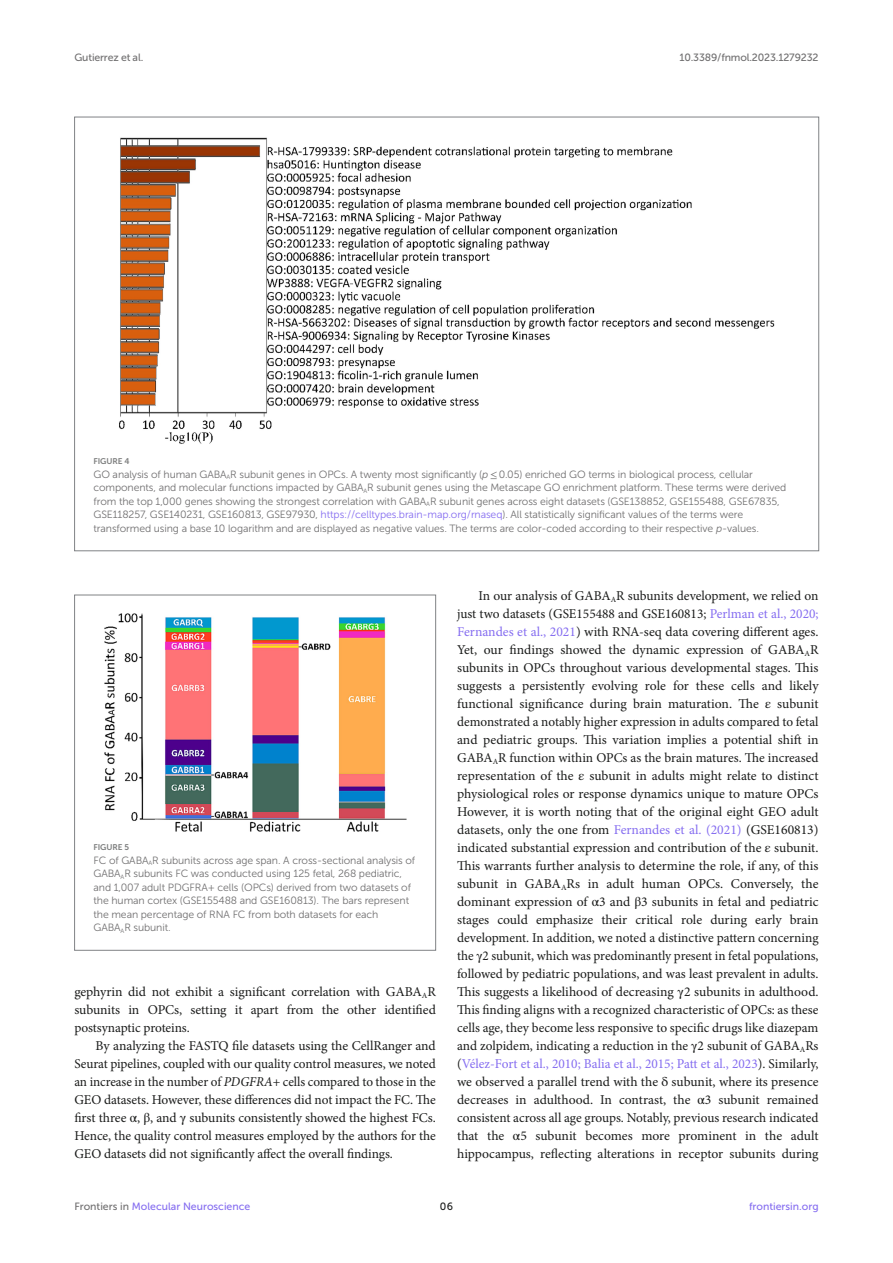
<style>
.page{position:relative;width:893px;height:1263px;background:#fff}
.page>*{position:absolute;margin:0;border:0;box-sizing:border-box;transform-origin:0 0}
.TEXT{font:13.5px/18px "Minion Pro";letter-spacing:-.005em;color:#1b1c1b;text-align:justify}
.FIG_LEG{font:10.5px/13.5px "Museo Sans 300";letter-spacing:-.01em;color:#706f70}
.t1{font:10.5px "Museo Sans 500";color:#856df0}
.t2{font:10.5px "Museo Sans 500";letter-spacing:-.015em;color:#706f70}
.t3{font:10.5px "Museo Sans 500";color:#1b1c1b}
.FIG_HD{font:8.25px "Museo Sans 700";letter-spacing:-.01em;color:#7e7f7f}
.s1{font-style:italic}
.s2{font-family:"STIX General"}
.s3{color:#856df0}
.s4{color:#706f70}
</style>
<div class="page">
<img style="left:104px;top:614px;width:302px;height:217px">
<div style="left:74px;top:595px;width:362px;height:355px;border:1px solid #808285"></div>
<img style="left:119px;top:137px;width:656px;height:307px">
<p class="t2" style="left:74px;top:51px;width:70px">Gutierrez et al.</p>
<p class="t2" style="left:679px;top:51px;width:141px">10.3389/fnmol.2023.1279232</p>
<p class="FIG_HD" style="left:94px;top:457px;width:37px">FIGURE 4</p>
<p class="FIG_LEG" style="left:94px;top:468px;width:694px">GO analysis of human GABA<sub>A</sub>R subunit genes in OPCs. A twenty most significantly (<span class="s1">p</span> <span class="s2">≤</span> 0.05) enriched GO terms in biological process, cellular components, and molecular functions impacted by GABA<sub>A</sub>R subunit genes using the Metascape GO enrichment platform. These terms were derived from the top 1,000 genes showing the strongest correlation with GABA<sub>A</sub>R subunit genes across eight datasets (GSE138852, GSE155488, GSE67835, GSE118257, GSE140231, GSE160813, GSE97930, <span class="s3">https://celltypes.brain-map.org/rnaseq</span>). All statistically significant values of the terms were transformed using a base 10 logarithm and are displayed as negative values. The terms are color-coded according to their respective <span class="s1">p</span>-values.</p>
<p class="FIG_HD" style="left:94px;top:843px;width:37px">FIGURE 5</p>
<p class="FIG_LEG" style="left:94px;top:853px;width:323px">FC of GABA<sub>A</sub>R subunits across age span. A cross-sectional analysis of GABA<sub>A</sub>R subunits FC was conducted using 125 fetal, 268 pediatric, and 1,007 adult PDGFRA+ cells (OPCs) derived from two datasets of the human cortex (GSE155488 and GSE160813). The bars represent the mean percentage of RNA FC from both datasets for each GABA<sub>A</sub>R subunit.</p>
<p class="TEXT" style="left:74px;top:983px;width:363px">gephyrin did not exhibit a significant correlation with GABA<sub>A</sub>R subunits in OPCs, setting it apart from the other identified postsynaptic proteins.</p>
<p class="TEXT" style="left:74px;top:1037px;width:363px;text-indent:21px">By analyzing the FASTQ file datasets using the CellRanger and Seurat pipelines, coupled with our quality control measures, we noted an increase in the number of <span class="s1">PDGFRA</span>+ cells compared to those in the GEO datasets. However, these differences did not impact the FC. The first three <span class="s2">α</span>, <span class="s2">β</span>, and <span class="s2">γ</span> subunits consistently showed the highest FCs.<br>Hence, the quality control measures employed by the authors for the GEO datasets did not significantly affect the overall findings.</p>
<p class="TEXT" style="left:457px;top:587px;width:363px;text-indent:21px">In our analysis of GABA<sub>A</sub>R subunits development, we relied on just two datasets (GSE155488 and GSE160813; <span class="s3">Perlman et al., 2020; Fernandes et al., 2021</span>) with RNA-seq data covering different ages.<br>Yet, our findings showed the dynamic expression of GABA<sub>A</sub>R subunits in OPCs throughout various developmental stages. This suggests a persistently evolving role for these cells and likely functional significance during brain maturation. The <span class="s2">ε</span> subunit demonstrated a notably higher expression in adults compared to fetal and pediatric groups. This variation implies a potential shift in GABA<sub>A</sub>R function within OPCs as the brain matures. The increased representation of the <span class="s2">ε</span> subunit in adults might relate to distinct physiological roles or response dynamics unique to mature OPCs However, it is worth noting that of the original eight GEO adult datasets, only the one from <span class="s3">Fernandes et al. (2021)</span> (GSE160813) indicated substantial expression and contribution of the <span class="s2">ε</span> subunit.<br>This warrants further analysis to determine the role, if any, of this subunit in GABA<sub>A</sub>Rs in adult human OPCs. Conversely, the dominant expression of <span class="s2">α</span>3 and <span class="s2">β</span>3 subunits in fetal and pediatric stages could emphasize their critical role during early brain development. In addition, we noted a distinctive pattern concerning the <span class="s2">γ</span>2 subunit, which was predominantly present in fetal populations, followed by pediatric populations, and was least prevalent in adults.<br>This suggests a likelihood of decreasing <span class="s2">γ</span>2 subunits in adulthood.<br>This finding aligns with a recognized characteristic of OPCs: as these cells age, they become less responsive to specific drugs like diazepam and zolpidem, indicating a reduction in the <span class="s2">γ</span>2 subunit of GABA<sub>A</sub>Rs (<span class="s3">Vélez-Fort et al., 2010; Balia et al., 2015; Patt et al., 2023</span>). Similarly, we observed a parallel trend with the <span class="s2">δ</span> subunit, where its presence decreases in adulthood. In contrast, the <span class="s2">α</span>3 subunit remained consistent across all age groups. Notably, previous research indicated that the <span class="s2">α</span>5 subunit becomes more prominent in the adult hippocampus, reflecting alterations in receptor subunits during</p>
<p class="t1" style="left:74px;top:1200px;width:177px"><span class="s4">Frontiers in</span> Molecular Neuroscience</p>
<p class="t3" style="left:440px;top:1200px;width:15px">06</p>
<p class="t1" style="left:749px;top:1200px;width:71px">frontiersin.org</p>
</div>
